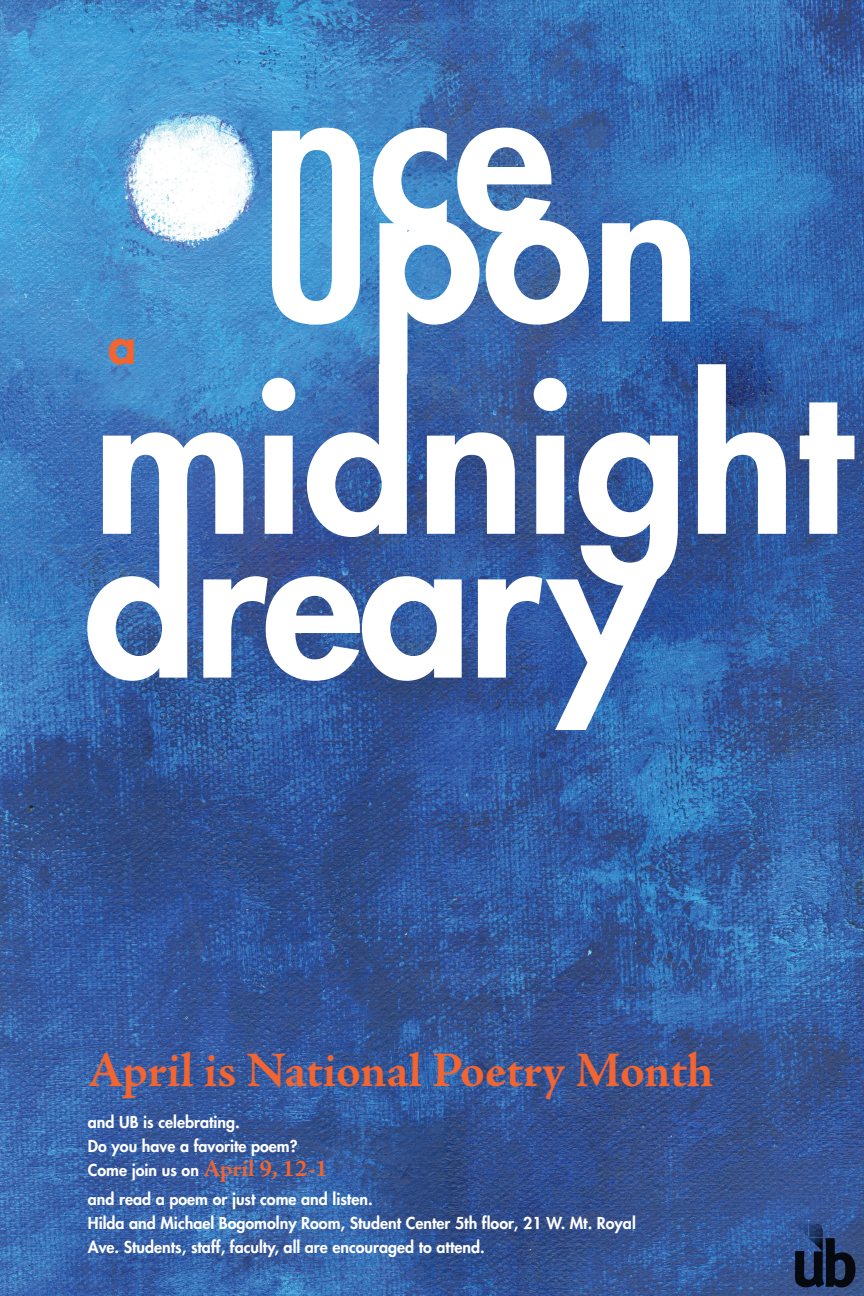
<style>
.page{position:relative;width:864px;height:1296px;background:#fff}
.page>*{position:absolute;margin:0;border:0;box-sizing:border-box;transform-origin:0 0}
.t1{font:800 200px "Futura";color:#fff}
.t2{font:700 50px "Adobe Jenson Pro";letter-spacing:-.005em;color:#f26430}
.t3{font:800 50px "Futura";color:#f26430}
.t4{font:800 16px/24px "Futura";color:#fff}
.s1{font-family:"Adobe Jenson Pro";font-weight:700;font-size:24px;color:#f26430}
</style>
<div class="page">
<img style="left:0;top:0;width:864px;height:1296px">
<img style="left:794px;top:1222px;width:62px;height:67px">
<p class="t1" style="left:262px;top:22px;width:294px">nce</p>
<p class="t1" style="left:262px;top:114px;width:439px">upon</p>
<p class="t3" style="left:108px;top:312px;width:30px">a</p>
<p class="t1" style="left:93px;top:326px;width:759px">midnight</p>
<p class="t1" style="left:84px;top:470px;width:571px">dreary</p>
<p class="t2" style="left:88px;top:1042px;width:627px">April is National Poetry Month</p>
<p class="t4" style="left:88px;top:1110px;width:241px">and UB is celebrating.<br>Do you have a favorite poem?<br>Come join us on <span class="s1">April 9, 12-1</span></p>
<p class="t4" style="left:88px;top:1186px;width:549px">and read a poem or just come and listen.<br>Hilda and Michael Bogomolny Room, Student Center 5th floor, 21 W. Mt. Royal<br>Ave. Students, staff, faculty, all are encouraged to attend.</p>
</div>
